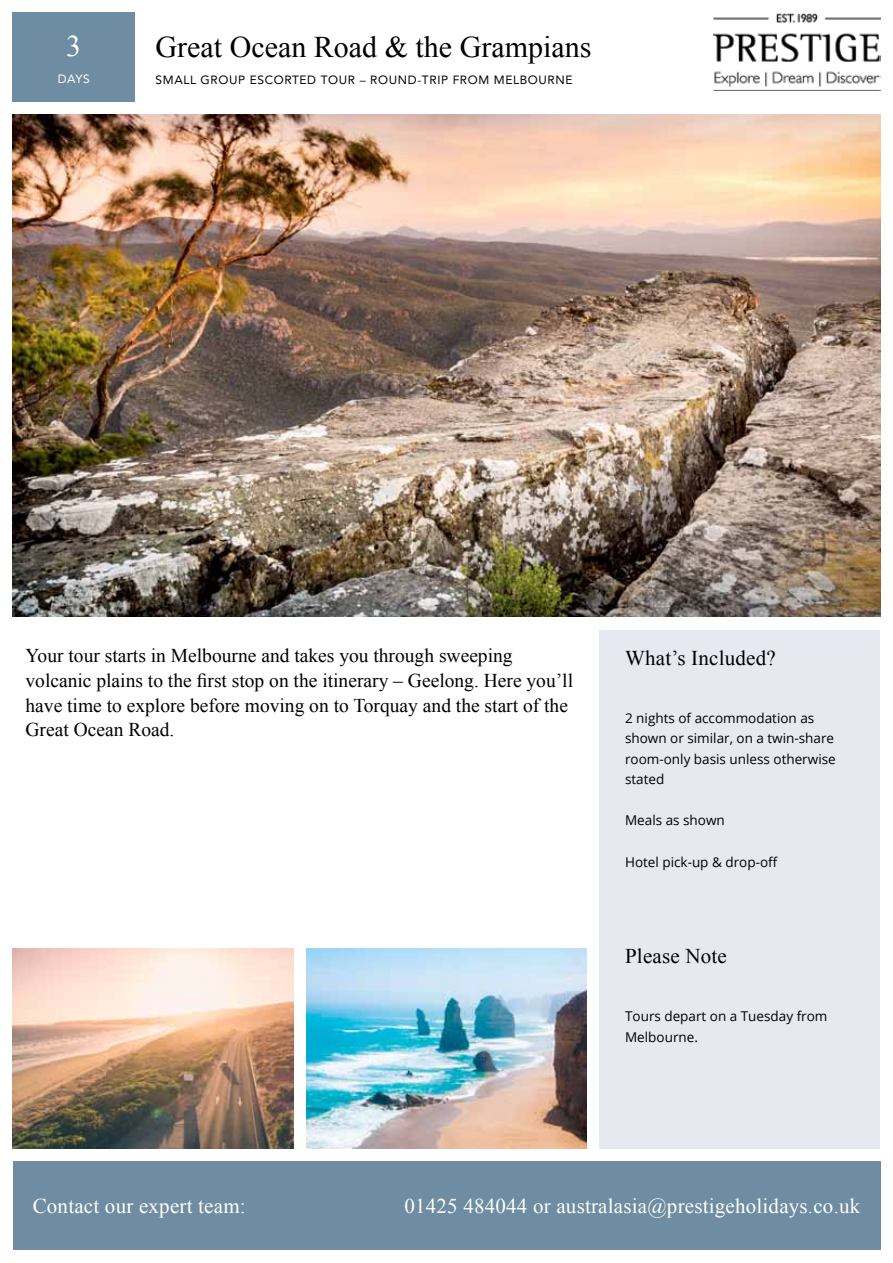
<style>
.page{position:relative;width:893px;height:1263px;background:#fff}
.page>*{position:absolute;margin:0;border:0;box-sizing:border-box;transform-origin:0 0}
.Heading_1{font:30px "Times New Roman";color:#000}
.Heading_1-2{font:30px "Times New Roman";color:#fff}
.Contact{font:21px "Times New Roman";letter-spacing:.01em;color:#fff}
.What_s_Included_Head{font:21px "Times New Roman";letter-spacing:.01em;color:#000}
.Body_text_large{font:19.5px/24.8px "Times New Roman";color:#000}
.What_s_Included_Text{font:13.5px/20.2px "Open Sans";color:#000}
.Note_text{font:13.5px/20.2px "Open Sans";color:#000}
.Heading_2{font:12px "Avenir";letter-spacing:.05em;color:#000}
.Heading_2-2{font:12px "Avenir";color:#fff}
</style>
<div class="page">
<div style="left:13px;top:1161px;width:867px;height:89px;background:#6e8da2"></div>
<img style="left:714px;top:13px;width:166px;height:78px">
<div style="left:13px;top:13px;width:122px;height:89px;background:#6e8da2"></div>
<div style="left:600px;top:630px;width:280px;height:518px;background:#e7e9f0"></div>
<img style="left:13px;top:115px;width:867px;height:502px">
<img style="left:306px;top:948px;width:281px;height:200px">
<img style="left:13px;top:949px;width:280px;height:199px">
<p class="Heading_1-2" style="left:66px;top:26px;width:16px">3</p>
<p class="Heading_2-2" style="left:58px;top:69px;width:34px">DAYS</p>
<p class="Heading_1" style="left:156px;top:27px;width:437px">Great Ocean Road &amp; the Grampians</p>
<p class="Heading_2" style="left:156px;top:70px;width:418px">SMALL GROUP ESCORTED TOUR – ROUND-TRIP FROM MELBOURNE</p>
<p class="Body_text_large" style="left:26px;top:643px;width:549px">Your tour starts in Melbourne and takes you through sweeping volcanic plains to the first stop on the itinerary – Geelong. Here you’ll have time to explore before moving on to Torquay and the start of the Great Ocean Road.</p>
<p class="What_s_Included_Head" style="left:625px;top:643px;width:152px">What’s Included?</p>
<p class="What_s_Included_Text" style="left:625px;top:708px;width:212px">2 nights of accommodation as shown or similar, on a twin-share room-only basis unless otherwise stated</p>
<p class="What_s_Included_Text" style="left:625px;top:810px;width:101px">Meals as shown</p>
<p class="What_s_Included_Text" style="left:625px;top:851px;width:154px">Hotel pick-up &amp; drop-off</p>
<p class="What_s_Included_Head" style="left:625px;top:942px;width:103px">Please Note</p>
<p class="Note_text" style="left:625px;top:1006px;width:204px">Tours depart on a Tuesday from<br>Melbourne.</p>
<p class="Contact" style="left:33px;top:1192px;width:215px">Contact our expert team:</p>
<p class="Contact" style="left:404px;top:1192px;width:457px">01425 484044 or australasia@prestigeholidays.co.uk</p>
</div>
